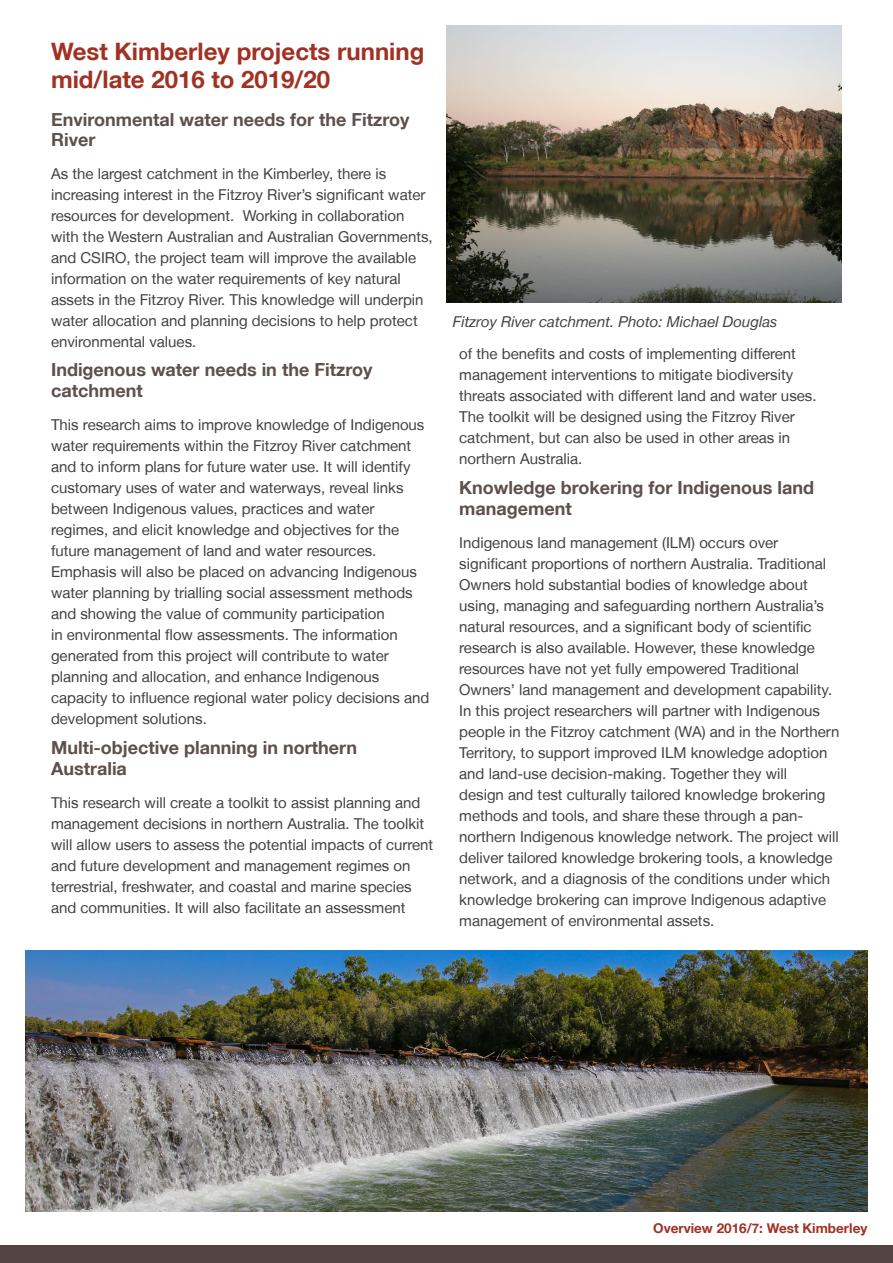
<style>
.page{position:relative;width:893px;height:1263px;background:#fff}
.page>*{position:absolute;margin:0;border:0;box-sizing:border-box;transform-origin:0 0}
.t1{font:700 24px/28.5px "Helvetica Neue LT";color:#a03123}
.t2{font:700 18px/21px "Helvetica Neue LT";color:#5e504d}
.t3{font:15px/21px "Helvetica Neue LT";color:#414042}
.t4{font:italic 15px "Helvetica Neue LT";color:#414042}
.t5{font:700 13.5px "Helvetica Neue LT";color:#a03123}
</style>
<div class="page">
<div style="left:0;top:1246px;width:893px;height:17px;background:#524442"></div>
<img style="left:446px;top:26px;width:396px;height:276px">
<img style="left:26px;top:950px;width:841px;height:262px">
<h1 class="t1" style="left:51px;top:36px;width:375px">West Kimberley projects running mid/late 2016 to 2019/20</h1>
<p class="t2" style="left:51px;top:110px;width:360px;line-height:19.5px">Environmental water needs for the Fitzroy<br>River</p>
<p class="t3" style="left:51px;top:163px;width:383px">As the largest catchment in the Kimberley, there is increasing interest in the Fitzroy River’s significant water resources for development. Working in collaboration with the Western Australian and Australian Governments, and CSIRO, the project team will improve the available information on the water requirements of key natural assets in the Fitzroy River. This knowledge will underpin water allocation and planning decisions to help protect environmental values.</p>
<p class="t2" style="left:51px;top:359px;width:323px">Indigenous water needs in the Fitzroy catchment</p>
<p class="t3" style="left:51px;top:414px;width:380px">This research aims to improve knowledge of Indigenous water requirements within the Fitzroy River catchment and to inform plans for future water use. It will identify customary uses of water and waterways, reveal links between Indigenous values, practices and water regimes, and elicit knowledge and objectives for the future management of land and water resources.<br>Emphasis will also be placed on advancing Indigenous water planning by trialling social assessment methods and showing the value of community participation<br>in environmental flow assessments. The information generated from this project will contribute to water planning and allocation, and enhance Indigenous capacity to influence regional water policy decisions and development solutions.</p>
<p class="t2" style="left:51px;top:736px;width:308px">Multi-objective planning in northern<br>Australia</p>
<p class="t3" style="left:51px;top:792px;width:384px">This research will create a toolkit to assist planning and management decisions in northern Australia. The toolkit will allow users to assess the potential impacts of current and future development and management regimes on terrestrial, freshwater, and coastal and marine species and communities. It will also facilitate an assessment</p>
<p class="t4" style="left:453px;top:312px;width:326px">Fitzroy River catchment. Photo: Michael Douglas</p>
<p class="t3" style="left:459px;top:343px;width:359px">of the benefits and costs of implementing different management interventions to mitigate biodiversity threats associated with different land and water uses.<br>The toolkit will be designed using the Fitzroy River catchment, but can also be used in other areas in northern Australia.</p>
<p class="t2" style="left:459px;top:477px;width:356px">Knowledge brokering for Indigenous land management</p>
<p class="t3" style="left:459px;top:532px;width:382px">Indigenous land management (ILM) occurs over significant proportions of northern Australia. Traditional Owners hold substantial bodies of knowledge about using, managing and safeguarding northern Australia’s natural resources, and a significant body of scientific research is also available. However, these knowledge resources have not yet fully empowered Traditional Owners’ land management and development capability.<br>In this project researchers will partner with Indigenous people in the Fitzroy catchment (WA) and in the Northern Territory, to support improved ILM knowledge adoption and land-use decision-making. Together they will<br>design and test culturally tailored knowledge brokering methods and tools, and share these through a pan&shy;northern Indigenous knowledge network. The project will deliver tailored knowledge brokering tools, a knowledge network, and a diagnosis of the conditions under which knowledge brokering can improve Indigenous adaptive management of environmental assets.</p>
<p class="t5" style="left:653px;top:1220px;width:216px">Overview 2016/7: West Kimberley</p>
</div>
